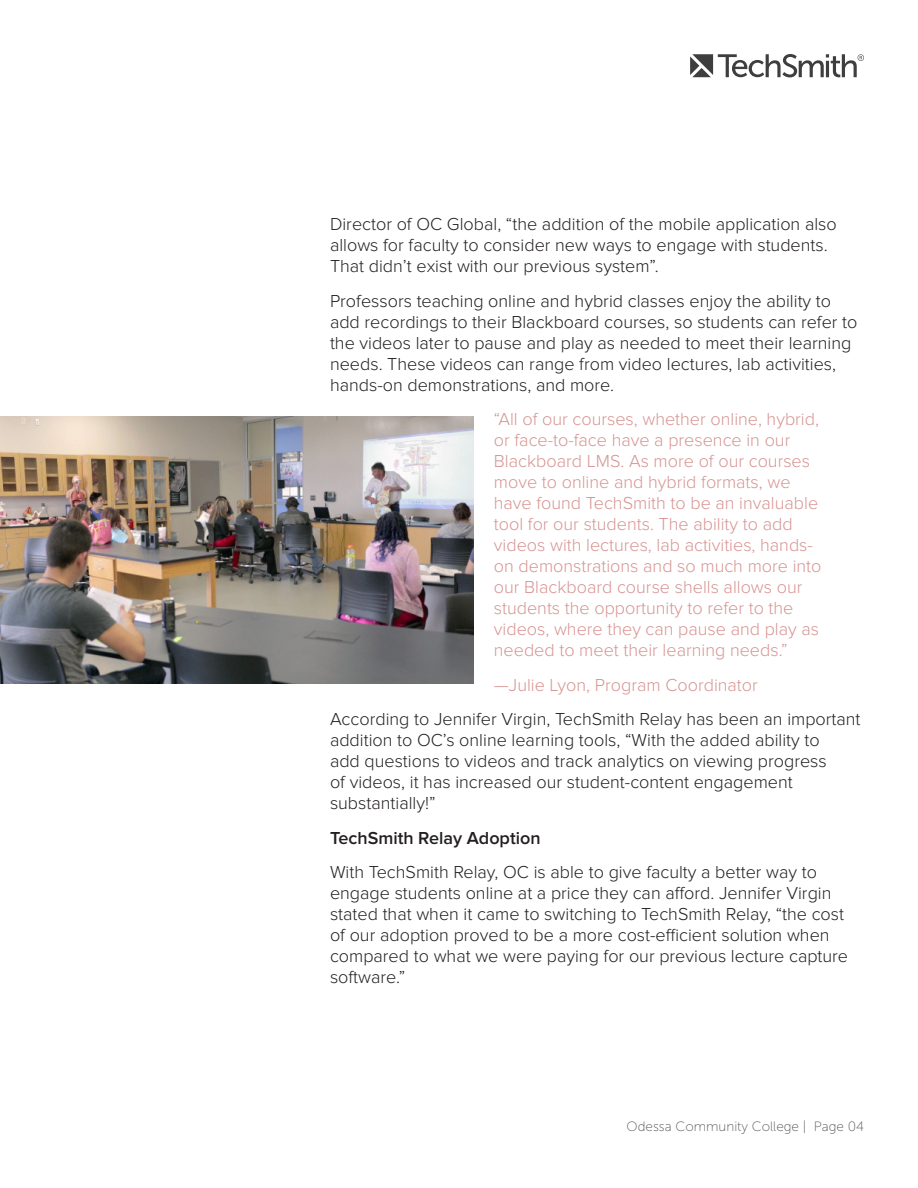
<style>
.page{position:relative;width:918px;height:1188px;background:#fff}
.page>*{position:absolute;margin:0;border:0;box-sizing:border-box;transform-origin:0 0}
.t1{font:300 18px/21px "Proxima Nova";color:#231f20}
.t2{font:300 18px/21px "Proxima Nova";color:#d79492}
.t3{font:600 18px "Proxima Nova";color:#231f20}
.t4{font:13.5px "Museo Sans 100";color:#57585a}
</style>
<div class="page">
<svg style="left:690px;top:54px;width:174px;height:23px"></svg>
<img style="left:0;top:417px;width:474px;height:266px">
<p class="t1" style="left:330px;top:214px;width:508px">Director of OC Global, “the addition of the mobile application also allows for faculty to consider new ways to engage with students.<br>That didn’t exist with our previous system”.</p>
<p class="t1" style="left:330px;top:290px;width:529px">Professors teaching online and hybrid classes enjoy the ability to add recordings to their Blackboard courses, so students can refer to the videos later to pause and play as needed to meet their learning needs. These videos can range from video lectures, lab activities, hands-on demonstrations, and more.</p>
<p class="t2" style="left:494px;top:409px;width:329px">“All of our courses, whether online, hybrid, or face-to-face have a presence in our Blackboard LMS. As more of our courses move to online and hybrid formats, we have found TechSmith to be an invaluable tool for our students. The ability to add videos with lectures, lab activities, hands&shy;on demonstrations and so much more into our Blackboard course shells allows our students the opportunity to refer to the videos, where they can pause and play as needed to meet their learning needs.”</p>
<p class="t2" style="left:494px;top:674px;width:266px">—Julie Lyon, Program Coordinator</p>
<p class="t1" style="left:330px;top:709px;width:532px">According to Jennifer Virgin, TechSmith Relay has been an important addition to OC’s online learning tools, “With the added ability to<br>add questions to videos and track analytics on viewing progress<br>of videos, it has increased our student-content engagement substantially!”</p>
<p class="t3" style="left:330px;top:827px;width:212px">TechSmith Relay Adoption</p>
<p class="t1" style="left:330px;top:862px;width:520px">With TechSmith Relay, OC is able to give faculty a better way to engage students online at a price they can afford. Jennifer Virgin stated that when it came to switching to TechSmith Relay, “the cost of our adoption proved to be a more cost-efficient solution when compared to what we were paying for our previous lecture capture software.”</p>
<p class="t4" style="left:627px;top:1119px;width:239px">Odessa Community College | Page 04</p>
</div>
